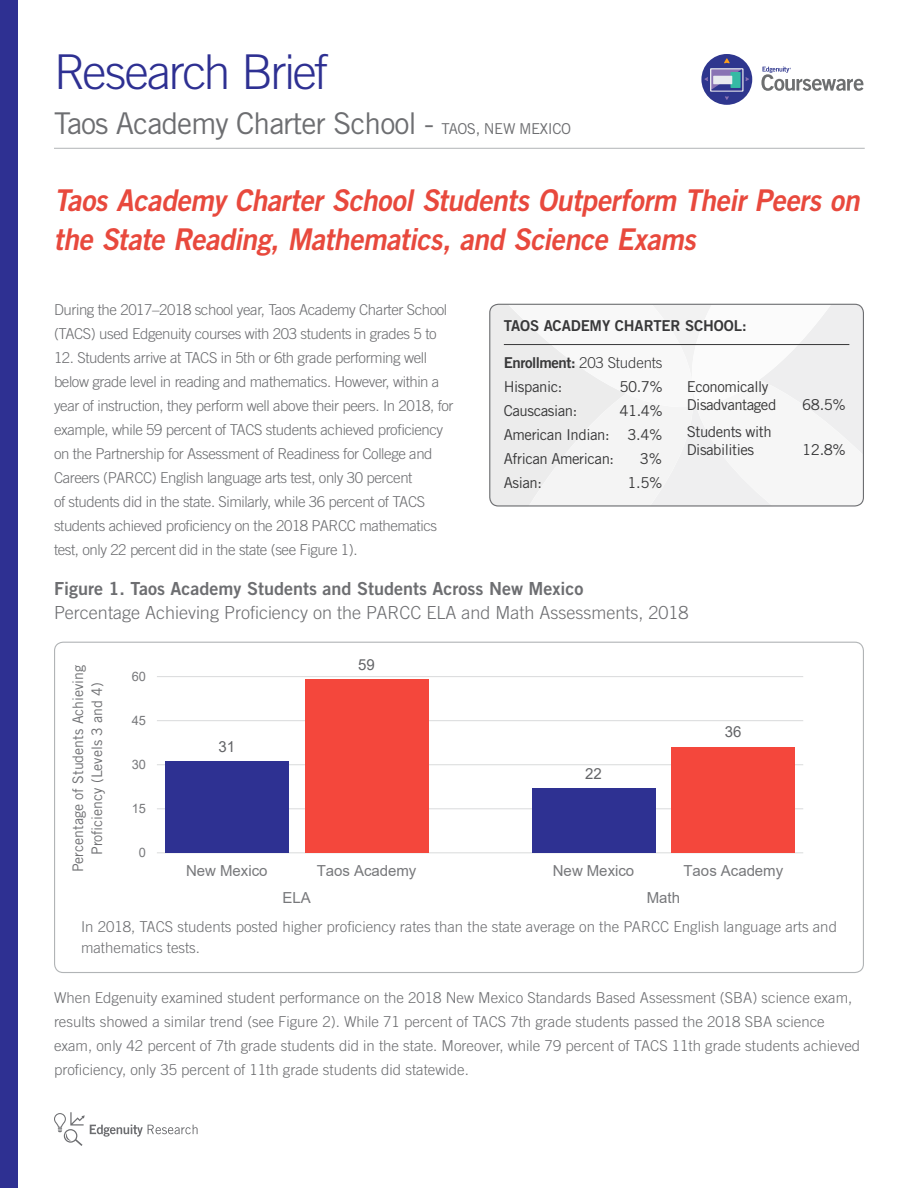
<style>
.page{position:relative;width:918px;height:1188px;background:#fff}
.page>*{position:absolute;margin:0;border:0;box-sizing:border-box;transform-origin:0 0}
.t1{font:300 48px "Trade Gothic LT Std";letter-spacing:-.05em;color:#2e3092}
.t2{font:italic 30px/39px "Trade Gothic LT Pro Bd 2";color:#e8493d;scale:.95 1}
.t3{font:30px "Trade Gothic LT Std";letter-spacing:-.03em;color:#6d6e71}
.t4{font:300 18px "Trade Gothic LT Std";color:#6d6e71}
.t5{font:18px "Trade Gothic LT Std Bd 2";color:#6d6e71}
.t6{font:15.15px "Arial";color:#77787b}
.t7{font:15.15px "Arial";color:#636467}
.t8{font:300 15px/24px "Trade Gothic LT Std";letter-spacing:-.025em;color:#6d6e71}
.t9{font:300 15px/24px "Trade Gothic LT Std";color:#6d6e71}
.t10{font:15px/24px "Trade Gothic LT Std";letter-spacing:-.03em;color:#383839}
.t11{font:15px "Trade Gothic LT Std Bd 2";letter-spacing:-.015em;color:#383839}
.t12{font:14.55px/18.9px "Trade Gothic LT Std";color:#6d6e71;text-align:center}
.t13{font:12.9px "Arial";letter-spacing:.005em;color:#77787b}
.s1{font-size:15px}
.s2{font-family:"Trade Gothic LT Std";font-weight:300}
</style>
<div class="page">
<svg style="left:54px;top:1112px;width:144px;height:34px"></svg>
<hr style="left:54px;top:148px;width:811px;height:1px;background:#b1b4b6">
<div style="left:489px;top:304px;width:374px;height:201px;background:#f4f4f4"></div>
<hr style="left:504px;top:344px;width:345px;height:1px;background:#383839">
<div style="left:489px;top:304px;width:375px;height:203px;border:1px solid #6d6e71;border-radius:9px"></div>
<div style="left:0;top:0;width:17px;height:1188px;background:#2e3092"></div>
<svg style="left:761px;top:67px;width:102px;height:24px"></svg>
<div style="left:701px;top:54px;width:51px;height:51px;background:#2e368e;border-radius:50%"></div>
<svg style="left:724px;top:58px;width:6px;height:5px"></svg>
<svg style="left:725px;top:96px;width:4px;height:4px"></svg>
<svg style="left:710px;top:68px;width:34px;height:24px"></svg>
<svg style="left:704px;top:69px;width:45px;height:21px"></svg>
<div style="left:730px;top:72px;width:11px;height:16px;background:#35baa4"></div>
<div style="left:713px;top:76px;width:19px;height:8px;background:#e8eaef"></div>
<svg style="left:157px;top:676px;width:326px;height:178px"></svg>
<svg style="left:483px;top:676px;width:320px;height:178px"></svg>
<h1 class="t1" style="left:54px;top:43px;width:275px">Research Brief</h1>
<h2 class="t3" style="left:54px;top:106px;width:519px">Taos Academy Charter School - <span class="s1">TAOS, NEW MEXICO</span></h2>
<h2 class="t2" style="left:54px;top:181px;width:856px">Taos Academy Charter School Students Outperform Their Peers on the State Reading, Mathematics, and Science Exams</h2>
<p class="t8" style="left:54px;top:297px;width:395px">During the 2017–2018 school year, Taos Academy Charter School (TACS) used Edgenuity courses with 203 students in grades 5 to</p>
<p class="t8" style="left:54px;top:345px;width:401px">12. Students arrive at TACS in 5th or 6th grade performing well below grade level in reading and mathematics. However, within a year of instruction, they perform well above their peers. In 2018, for example, while 59 percent of TACS students achieved proficiency on the Partnership for Assessment of Readiness for College and Careers (PARCC) English language arts test, only 30 percent<br>of students did in the state. Similarly, while 36 percent of TACS students achieved proficiency on the 2018 PARCC mathematics test, only 22 percent did in the state (see Figure 1).</p>
<p class="t11" style="left:504px;top:316px;width:244px">TAOS ACADEMY CHARTER SCHOOL:</p>
<p class="t11" style="left:504px;top:354px;width:160px">Enrollment: <span class="s2">203 Students</span></p>
<p class="t10" style="left:504px;top:375px;width:60px">Hispanic:</p>
<p class="t10" style="left:619px;top:375px;width:45px">50.7%</p>
<p class="t10" style="left:504px;top:399px;width:75px">Causcasian:</p>
<p class="t10" style="left:687px;top:378px;width:91px;line-height:18px">Economically<br>Disadvantaged</p>
<p class="t10" style="left:504px;top:399px;width:161px;text-align:justify;text-indent:116px">41.4% American Indian: 3.4% African American:</p>
<p class="t10" style="left:687px;top:423px;width:87px;line-height:18px">Students with<br>Disabilities</p>
<p class="t10" style="left:640px;top:447px;width:24px">3%</p>
<p class="t10" style="left:504px;top:471px;width:40px">Asian:</p>
<p class="t10" style="left:628px;top:471px;width:36px">1.5%</p>
<p class="t5" style="left:54px;top:577px;width:531px">Figure 1. Taos Academy Students and Students Across New Mexico</p>
<p class="t4" style="left:54px;top:602px;width:636px">Percentage Achieving Proficiency on the PARCC ELA and Math Assessments, 2018</p>
<p class="t12" style="left:68px;top:872px;width:209px;rotate:-90deg">Percentage of Students Achieving<br>Proficiency (Levels 3 and 4)</p>
<p class="t13" style="left:79px;top:667px;width:16px">60</p>
<p class="t13" style="left:79px;top:711px;width:16px">45</p>
<p class="t13" style="left:79px;top:755px;width:16px">30</p>
<p class="t13" style="left:79px;top:799px;width:16px">15</p>
<p class="t13" style="left:86px;top:844px;width:9px">0</p>
<p class="t13" style="left:132px;top:667px;width:16px">60</p>
<p class="t13" style="left:132px;top:711px;width:16px">45</p>
<p class="t13" style="left:132px;top:755px;width:16px">30</p>
<p class="t13" style="left:132px;top:799px;width:16px">15</p>
<p class="t13" style="left:139px;top:844px;width:9px">0</p>
<p class="t7" style="left:218px;top:736px;width:18px">31</p>
<p class="t7" style="left:358px;top:654px;width:18px">59</p>
<p class="t7" style="left:585px;top:763px;width:18px">22</p>
<p class="t7" style="left:725px;top:722px;width:18px">36</p>
<p class="t6" style="left:134px;top:860px;width:83px">New Mexico</p>
<p class="t6" style="left:264px;top:860px;width:101px">Taos Academy</p>
<p class="t6" style="left:553px;top:860px;width:83px">New Mexico</p>
<p class="t6" style="left:684px;top:860px;width:101px">Taos Academy</p>
<p class="t6" style="left:647px;top:887px;width:35px">Math</p>
<p class="t6" style="left:186px;top:860px;width:83px">New Mexico</p>
<p class="t6" style="left:317px;top:860px;width:101px">Taos Academy</p>
<p class="t6" style="left:283px;top:887px;width:30px">ELA</p>
<p class="t10" style="left:802px;top:393px;width:45px">68.5%</p>
<p class="t10" style="left:802px;top:438px;width:45px">12.8%</p>
<p class="t9" style="left:81px;top:916px;width:758px;line-height:21px">In 2018, TACS students posted higher proficiency rates than the state average on the PARCC English language arts and mathematics tests.</p>
<p class="t9" style="left:54px;top:986px;width:808px">When Edgenuity examined student performance on the 2018 New Mexico Standards Based Assessment (SBA) science exam, results showed a similar trend (see Figure 2). While 71 percent of TACS 7th grade students passed the 2018 SBA science exam, only 42 percent of 7th grade students did in the state. Moreover, while 79 percent of TACS 11th grade students achieved proficiency, only 35 percent of 11th grade students did statewide.</p>
</div>
